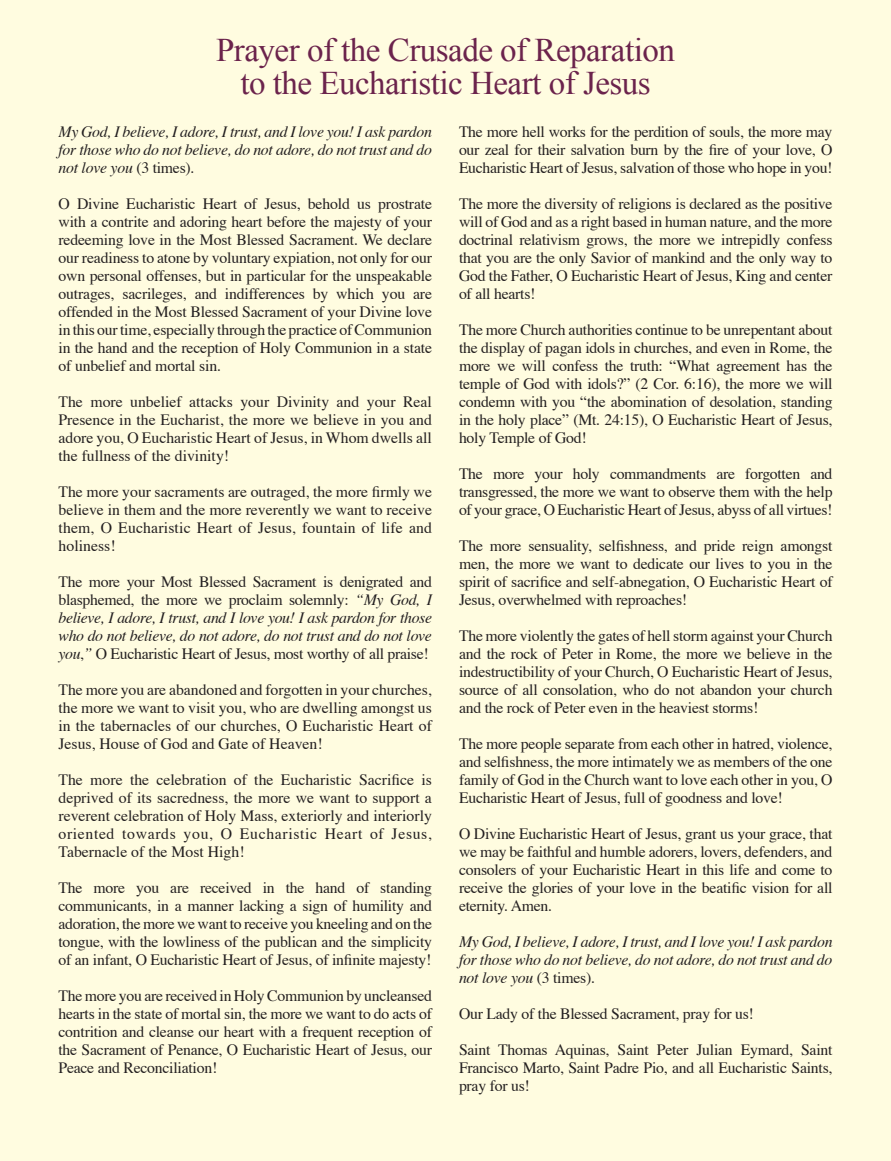
<style>
.page{position:relative;width:891px;height:1161px;background:#fffce0}
.page>*{position:absolute;margin:0;border:0;box-sizing:border-box;transform-origin:0 0}
.Headline_Dept{font:33px/33px "Times New Roman";letter-spacing:-.015em;color:#6b234c;text-align:center}
.t1{font:15.75px/18px "Times";letter-spacing:-.015em;color:#231f20;text-align:justify}
.t2{font:italic 15.75px/18px "Times";letter-spacing:-.015em;color:#231f20;text-align:justify}
.s1{font-style:normal}
.s2{font-style:italic}
</style>
<div class="page">
<p class="Headline_Dept" style="left:216px;top:33px;width:460px">Prayer of the Crusade of Reparation to the Eucharistic Heart of Jesus</p>
<p class="t2" style="left:58px;top:122px;width:375px">My God, I believe, I adore, I trust, and I love you! I ask pardon for those who do not believe, do not adore, do not trust and do not love you <span class="s1">(3 times).</span></p>
<p class="t1" style="left:58px;top:194px;width:375px">O Divine Eucharistic Heart of Jesus, behold us prostrate with a contrite and adoring heart before the majesty of your redeeming love in the Most Blessed Sacrament. We declare our readiness to atone by voluntary expiation, not only for our own personal offenses, but in particular for the unspeakable outrages, sacrileges, and indifferences by which you are offended in the Most Blessed Sacrament of your Divine love in this our time, especially through the practice of Communion in the hand and the reception of Holy Communion in a state of unbelief and mortal sin.</p>
<p class="t1" style="left:58px;top:392px;width:375px">The more unbelief attacks your Divinity and your Real Presence in the Eucharist, the more we believe in you and adore you, O Eucharistic Heart of Jesus, in Whom dwells all the fullness of the divinity!</p>
<p class="t1" style="left:58px;top:482px;width:375px">The more your sacraments are outraged, the more firmly we believe in them and the more reverently we want to receive them, O Eucharistic Heart of Jesus, fountain of life and holiness!</p>
<p class="t1" style="left:58px;top:572px;width:375px">The more your Most Blessed Sacrament is denigrated and blasphemed, the more we proclaim solemnly: <span class="s2">“My God, I believe, I adore, I trust, and I love you! I ask pardon for those who do not believe, do not adore, do not trust and do not love you</span>,<span class="s2">”</span> O Eucharistic Heart of Jesus, most worthy of all praise!</p>
<p class="t1" style="left:58px;top:680px;width:375px">The more you are abandoned and forgotten in your churches, the more we want to visit you, who are dwelling amongst us in the tabernacles of our churches, O Eucharistic Heart of Jesus, House of God and Gate of Heaven!</p>
<p class="t1" style="left:58px;top:770px;width:375px">The more the celebration of the Eucharistic Sacrifice is deprived of its sacredness, the more we want to support a reverent celebration of Holy Mass, exteriorly and interiorly oriented towards you, O Eucharistic Heart of Jesus, Tabernacle of the Most High!</p>
<p class="t1" style="left:58px;top:878px;width:375px">The more you are received in the hand of standing communicants, in a manner lacking a sign of humility and adoration, the more we want to receive you kneeling and on the tongue, with the lowliness of the publican and the simplicity of an infant, O Eucharistic Heart of Jesus, of infinite majesty!</p>
<p class="t1" style="left:58px;top:986px;width:375px">The more you are received in Holy Communion by uncleansed hearts in the state of mortal sin, the more we want to do acts of contrition and cleanse our heart with a frequent reception of the Sacrament of Penance, O Eucharistic Heart of Jesus, our Peace and Reconciliation!</p>
<p class="t1" style="left:459px;top:122px;width:375px">The more hell works for the perdition of souls, the more may our zeal for their salvation burn by the fire of your love, O Eucharistic Heart of Jesus, salvation of those who hope in you!</p>
<p class="t1" style="left:459px;top:194px;width:375px">The more the diversity of religions is declared as the positive will of God and as a right based in human nature, and the more doctrinal relativism grows, the more we intrepidly confess that you are the only Savior of mankind and the only way to God the Father, O Eucharistic Heart of Jesus, King and center of all hearts!</p>
<p class="t1" style="left:459px;top:320px;width:375px">The more Church authorities continue to be unrepentant about the display of pagan idols in churches, and even in Rome, the more we will confess the truth: “What agreement has the temple of God with idols?” (2 Cor. 6:16), the more we will condemn with you “the abomination of desolation, standing in the holy place” (Mt. 24:15), O Eucharistic Heart of Jesus, holy Temple of God!</p>
<p class="t1" style="left:459px;top:464px;width:375px">The more your holy commandments are forgotten and transgressed, the more we want to observe them with the help of your grace, O Eucharistic Heart of Jesus, abyss of all virtues!</p>
<p class="t1" style="left:459px;top:536px;width:375px">The more sensuality, selfishness, and pride reign amongst men, the more we want to dedicate our lives to you in the spirit of sacrifice and self-abnegation, O Eucharistic Heart of Jesus, overwhelmed with reproaches!</p>
<p class="t1" style="left:459px;top:626px;width:375px">The more violently the gates of hell storm against your Church and the rock of Peter in Rome, the more we believe in the indestructibility of your Church, O Eucharistic Heart of Jesus, source of all consolation, who do not abandon your church and the rock of Peter even in the heaviest storms!</p>
<p class="t1" style="left:459px;top:734px;width:375px">The more people separate from each other in hatred, violence, and selfishness, the more intimately we as members of the one family of God in the Church want to love each other in you, O Eucharistic Heart of Jesus, full of goodness and love!</p>
<p class="t1" style="left:459px;top:824px;width:375px">O Divine Eucharistic Heart of Jesus, grant us your grace, that we may be faithful and humble adorers, lovers, defenders, and consolers of your Eucharistic Heart in this life and come to receive the glories of your love in the beatific vision for all eternity. Amen.</p>
<p class="t2" style="left:459px;top:932px;width:375px">My God, I believe, I adore, I trust, and I love you! I ask pardon for those who do not believe, do not adore, do not trust and do not love you <span class="s1">(3 times).</span></p>
<p class="t1" style="left:459px;top:1004px;width:296px">Our Lady of the Blessed Sacrament, pray for us!</p>
<p class="t1" style="left:459px;top:1040px;width:375px">Saint Thomas Aquinas, Saint Peter Julian Eymard, Saint Francisco Marto, Saint Padre Pio, and all Eucharistic Saints, pray for us!</p>
</div>
